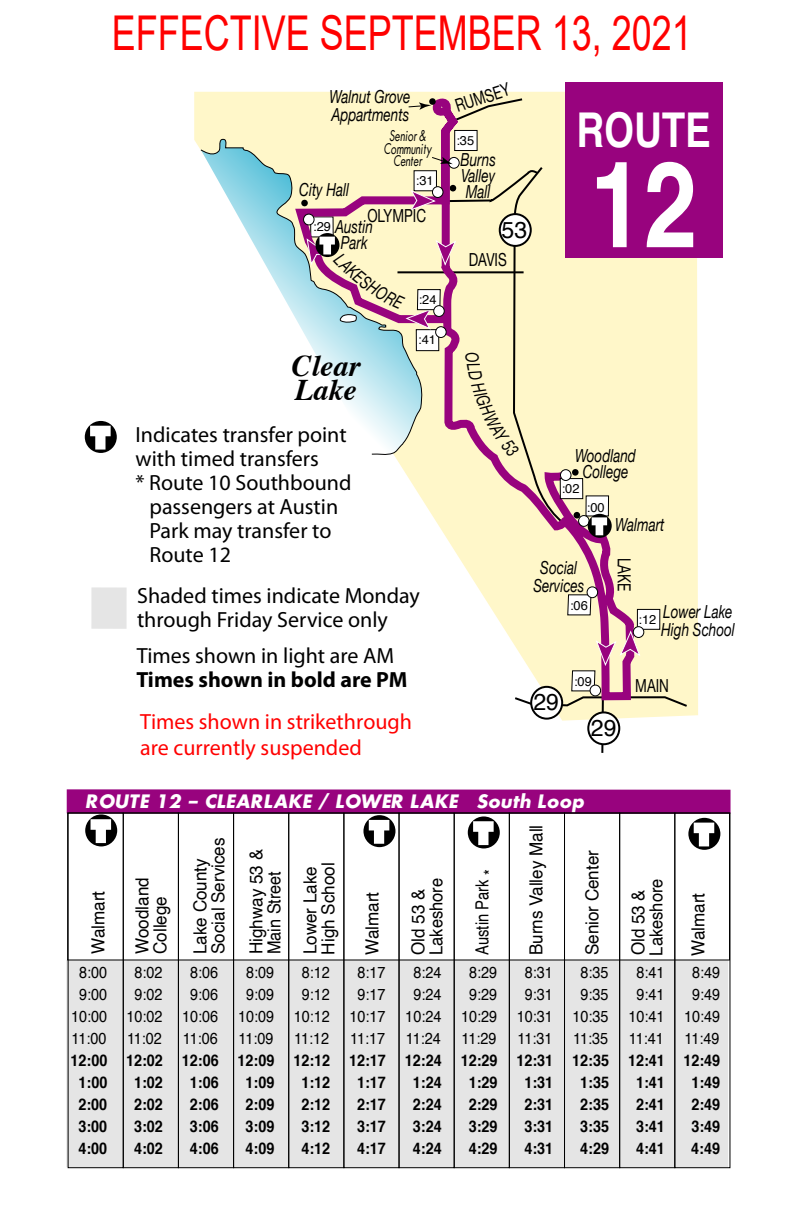
<style>
.page{position:relative;width:792px;height:1224px;background:#fff}
.page>*{position:absolute;margin:0;border:0;box-sizing:border-box;transform-origin:0 0}
.t1{font:700 120px "Helvetica";color:#fff;scale:.8 1}
.t2{font:48px "Arial";color:#f00;scale:.75 1}
.t3{font:700 48px "Helvetica";color:#fff;scale:.8 1}
.t4{font:italic 700 30px/24px "Times";color:#000}
.t5{font:23px "Helvetica";color:#000}
.t6{font:22px/24px "Myriad Pro";color:#000}
.t7{font:22px/26.4px "Myriad Pro";color:#f00}
.t8{font:700 22px "Myriad Pro";color:#000}
.t9{font:18px/18px "Helvetica";color:#000;scale:.95 1}
.t10{font:italic 18px/16px "Helvetica Neue";color:#000;text-align:center;scale:.75 1}
.t11{font:italic 700 18px "Futura ICG";color:#fff}
.t12{font:18px "Helvetica Neue";color:#000;scale:.75 1}
.t13{font:18px "Helvetica";color:#000;scale:.82 1}
.t14{font:700 16px/22px "Helvetica";color:#000;text-align:center;scale:.9 1}
.t15{font:16px/22px "Helvetica";color:#000;text-align:center;scale:.9 1}
.t16{font:italic 14.4px/12.8px "Futura ICG";color:#000;text-align:center;scale:.7 1}
.t17{font:12.8px "Helvetica";color:#000}
</style>
<div class="page">
<svg style="left:194px;top:92px;width:504px;height:626px;fill:#fff7c9"></svg>
<svg style="left:200px;top:139px;width:90px;height:317px"></svg>
<div style="left:637px;top:609px;width:23px;height:20px;background:#fff"></div>
<div style="left:637px;top:609px;width:23px;height:21px;border:1px solid #000"></div>
<svg style="left:290px;top:91px;width:348px;height:1078px"></svg>
<svg style="left:513px;top:630px;width:176px;height:78px;background:#ecd9c3"></svg>
<div style="left:304px;top:214px;width:10px;height:11px;background:#fff;border-radius:50%"></div>
<div style="left:303px;top:214px;width:12px;height:11px;border:1px solid #000;border-radius:50%"></div>
<div style="left:436px;top:327px;width:10px;height:10px;background:#fff;border-radius:50%"></div>
<div style="left:435px;top:326px;width:12px;height:12px;border:1px solid #000;border-radius:50%"></div>
<div style="left:579px;top:516px;width:10px;height:10px;background:#fff;border-radius:50%"></div>
<div style="left:578px;top:515px;width:12px;height:12px;border:1px solid #000;border-radius:50%"></div>
<div style="left:587px;top:587px;width:11px;height:11px;background:#fff;border-radius:50%"></div>
<div style="left:587px;top:586px;width:11px;height:12px;border:1px solid #000;border-radius:50%"></div>
<div style="left:633px;top:627px;width:11px;height:10px;background:#fff;border-radius:50%"></div>
<div style="left:633px;top:626px;width:11px;height:12px;border:1px solid #000;border-radius:50%"></div>
<svg style="left:408px;top:98px;width:28px;height:12px"></svg>
<svg style="left:588px;top:514px;width:24px;height:24px"></svg>
<svg style="left:592px;top:517px;width:15px;height:18px"></svg>
<svg style="left:315px;top:233px;width:24px;height:24px"></svg>
<div style="left:565px;top:82px;width:158px;height:176px;background:#98037e"></div>
<div style="left:66px;top:960px;width:662px;height:207px;background:#e5e5e5"></div>
<div style="left:67px;top:789px;width:664px;height:25px;background:#98037e"></div>
<svg style="left:468px;top:816px;width:32px;height:32px"></svg>
<svg style="left:473px;top:821px;width:21px;height:24px"></svg>
<svg style="left:85px;top:814px;width:32px;height:32px"></svg>
<svg style="left:91px;top:819px;width:20px;height:24px"></svg>
<svg style="left:363px;top:815px;width:32px;height:32px"></svg>
<svg style="left:369px;top:820px;width:20px;height:24px"></svg>
<svg style="left:688px;top:818px;width:32px;height:32px"></svg>
<svg style="left:694px;top:823px;width:20px;height:23px"></svg>
<div style="left:123px;top:813px;width:56px;height:355px;border:1px solid #000"></div>
<div style="left:178px;top:813px;width:56px;height:355px;border:1px solid #000"></div>
<div style="left:233px;top:813px;width:56px;height:355px;border:1px solid #000"></div>
<div style="left:288px;top:813px;width:56px;height:355px;border:1px solid #000"></div>
<div style="left:343px;top:813px;width:57px;height:355px;border:1px solid #000"></div>
<div style="left:399px;top:813px;width:56px;height:355px;border:1px solid #000"></div>
<div style="left:454px;top:813px;width:56px;height:355px;border:1px solid #000"></div>
<div style="left:509px;top:813px;width:56px;height:355px;border:1px solid #000"></div>
<div style="left:564px;top:813px;width:56px;height:355px;border:1px solid #000"></div>
<div style="left:619px;top:813px;width:56px;height:355px;border:1px solid #000"></div>
<div style="left:674px;top:813px;width:56px;height:355px;border:1px solid #000"></div>
<svg style="left:85px;top:421px;width:32px;height:32px"></svg>
<svg style="left:90px;top:426px;width:21px;height:24px"></svg>
<svg style="left:409px;top:156px;width:131px;height:56px;background:#e3cfb8"></svg>
<div style="left:91px;top:587px;width:36px;height:42px;background:#e5e5e5"></div>
<svg style="left:306px;top:237px;width:151px;height:94px;background:#d7c4bd"></svg>
<svg style="left:465px;top:352px;width:55px;height:106px;background:#f1e0be"></svg>
<h2 class="t2" style="left:112px;top:0;width:775px">EFFECTIVE SEPTEMBER 13, 2021</h2>
<p class="t10" style="left:330px;top:89px;width:110px;line-height:18px;text-align:left">Walnut Grove<br>Appartments</p>
<p class="t10" style="left:299px;top:183px;width:68px">City Hall</p>
<p class="t16" style="left:384px;top:129px;width:70px">Senior &amp;<br>Community<br>Center</p>
<p class="t17" style="left:416px;top:171px;width:19px">:31</p>
<p class="t12" style="left:367px;top:203px;width:80px">OLYMPIC</p>
<p class="t10" style="left:335px;top:220px;width:52px">Austin<br>Park</p>
<p class="t17" style="left:313px;top:216px;width:19px">:29</p>
<p class="t17" style="left:419px;top:290px;width:19px">:24</p>
<h3 class="t4" style="left:292px;top:351px;width:70px">Clear<br>Lake</h3>
<h3 class="t6" style="left:136px;top:423px;width:213px">Indicates transfer point</h3>
<h3 class="t6" style="left:136px;top:447px;width:185px">with timed transfers</h3>
<h3 class="t6" style="left:136px;top:471px;width:217px">* Route 10 Southbound</h3>
<h3 class="t6" style="left:149px;top:495px;width:190px">passengers at Austin</h3>
<h3 class="t6" style="left:149px;top:519px;width:183px">Park may transfer to</h3>
<h3 class="t6" style="left:149px;top:543px;width:83px">Route 12</h3>
<p class="t17" style="left:418px;top:330px;width:19px">:41</p>
<h3 class="t6" style="left:137px;top:583px;width:285px">Shaded times indicate Monday through Friday Service only</h3>
<h3 class="t6" style="left:137px;top:643px;width:259px">Times shown in light are AM</h3>
<h3 class="t8" style="left:136px;top:665px;width:272px">Times shown in bold are PM</h3>
<h3 class="t7" style="left:140px;top:708px;width:273px">Times shown in strikethrough are currently suspended</h3>
<p class="t12" style="left:452px;top:94px;width:77px;rotate:-18deg">RUMSEY</p>
<p class="t17" style="left:456px;top:130px;width:19px">:35</p>
<p class="t10" style="left:460px;top:153px;width:49px;text-align:justify">Burns Valley Mall</p>
<h3 class="t5" style="left:502px;top:212px;width:27px">53</h3>
<p class="t12" style="left:469px;top:246px;width:52px">DAVIS</p>
<h2 class="t3" style="left:576px;top:92px;width:170px">ROUTE</h2>
<h1 class="t1" style="left:590px;top:108px;width:135px">12</h1>
<p class="t10" style="left:575px;top:449px;width:82px">Woodland<br>College</p>
<p class="t17" style="left:562px;top:479px;width:19px">:02</p>
<p class="t17" style="left:587px;top:497px;width:19px">:00</p>
<p class="t10" style="left:615px;top:518px;width:67px">Walmart</p>
<p class="t10" style="left:533px;top:560px;width:69px;line-height:18px">Social<br>Services</p>
<p class="t12" style="left:637px;top:558px;width:46px;rotate:90deg">LAKE</p>
<p class="t17" style="left:570px;top:595px;width:19px">:06</p>
<p class="t10" style="left:661px;top:604px;width:100px;line-height:18px;text-align:left">Lower Lake<br>High School</p>
<p class="t17" style="left:638px;top:609px;width:19px">:12</p>
<p class="t17" style="left:574px;top:672px;width:19px">:09</p>
<p class="t12" style="left:635px;top:672px;width:46px">MAIN</p>
<h3 class="t5" style="left:533px;top:684px;width:27px">29</h3>
<h3 class="t5" style="left:591px;top:710px;width:27px">29</h3>
<p class="t11" style="left:85px;top:789px;width:500px">ROUTE 12 - CLEARLAKE / LOWER LAKE South Loop</p>
<p class="t9" style="left:90px;top:954px;width:68px;rotate:-90deg">Walmart</p>
<p class="t15" style="left:71px;top:962px;width:42px">8:00<br>9:00<br>10:00<br>11:00</p>
<p class="t14" style="left:71px;top:1050px;width:42px">12:00<br>1:00<br>2:00<br>3:00<br>4:00</p>
<p class="t9" style="left:134px;top:954px;width:82px;rotate:-90deg">Woodland<br>College</p>
<p class="t15" style="left:126px;top:962px;width:42px">8:02<br>9:02<br>10:02<br>11:02</p>
<p class="t14" style="left:126px;top:1050px;width:42px">12:02<br>1:02<br>2:02<br>3:02<br>4:02</p>
<p class="t9" style="left:192px;top:954px;width:124px;rotate:-90deg">Lake County<br>Social Services</p>
<p class="t9" style="left:248px;top:954px;width:112px;rotate:-90deg">Highway 53 &amp;<br>Main Street</p>
<p class="t15" style="left:182px;top:962px;width:42px">8:06<br>9:06<br>10:06<br>11:06</p>
<p class="t14" style="left:182px;top:1050px;width:42px">12:06<br>1:06<br>2:06<br>3:06<br>4:06</p>
<p class="t15" style="left:238px;top:962px;width:42px">8:09<br>9:09<br>10:09<br>11:09</p>
<p class="t14" style="left:238px;top:1050px;width:42px">12:09<br>1:09<br>2:09<br>3:09<br>4:09</p>
<p class="t9" style="left:302px;top:955px;width:98px;rotate:-90deg">Lower Lake<br>High School</p>
<p class="t15" style="left:294px;top:962px;width:42px">8:12<br>9:12<br>10:12<br>11:12</p>
<p class="t14" style="left:293px;top:1050px;width:42px">12:12<br>1:12<br>2:12<br>3:12<br>4:12</p>
<p class="t9" style="left:364px;top:955px;width:68px;rotate:-90deg">Walmart</p>
<p class="t15" style="left:350px;top:962px;width:42px">8:17<br>9:17<br>10:17<br>11:17</p>
<p class="t14" style="left:349px;top:1050px;width:42px">12:17<br>1:17<br>2:17<br>3:17<br>4:17</p>
<p class="t13" style="left:477px;top:875px;width:9px;rotate:-90deg">*</p>
<p class="t9" style="left:410px;top:955px;width:83px;rotate:-90deg">Old 53 &amp;<br>Lakeshore</p>
<p class="t13" style="left:468px;top:955px;width:94px;rotate:-90deg">Austin Park</p>
<p class="t15" style="left:405px;top:962px;width:42px">8:24<br>9:24<br>10:24<br>11:24</p>
<p class="t14" style="left:405px;top:1050px;width:42px">12:24<br>1:24<br>2:24<br>3:24<br>4:24</p>
<p class="t15" style="left:461px;top:962px;width:42px">8:29<br>9:29<br>10:29<br>11:29</p>
<p class="t14" style="left:461px;top:1050px;width:42px">12:29<br>1:29<br>2:29<br>3:29<br>4:29</p>
<p class="t9" style="left:528px;top:955px;width:139px;rotate:-90deg">Burns Valley Mall</p>
<p class="t15" style="left:517px;top:962px;width:42px">8:31<br>9:31<br>10:31<br>11:31</p>
<p class="t14" style="left:516px;top:1050px;width:42px">12:31<br>1:31<br>2:31<br>3:31<br>4:31</p>
<p class="t9" style="left:584px;top:955px;width:112px;rotate:-90deg">Senior Center</p>
<p class="t15" style="left:573px;top:962px;width:42px">8:35<br>9:35<br>10:35<br>11:35</p>
<p class="t14" style="left:572px;top:1050px;width:42px">12:35<br>1:35<br>2:35<br>3:35<br>4:29</p>
<p class="t9" style="left:630px;top:956px;width:83px;rotate:-90deg">Old 53 &amp;<br>Lakeshore</p>
<p class="t15" style="left:628px;top:962px;width:42px">8:41<br>9:41<br>10:41<br>11:41</p>
<p class="t14" style="left:628px;top:1050px;width:42px">12:41<br>1:41<br>2:41<br>3:41<br>4:41</p>
<p class="t9" style="left:690px;top:956px;width:68px;rotate:-90deg">Walmart</p>
<p class="t15" style="left:684px;top:962px;width:42px">8:49<br>9:49<br>10:49<br>11:49</p>
<p class="t14" style="left:684px;top:1050px;width:42px">12:49<br>1:49<br>2:49<br>3:49<br>4:49</p>
</div>
